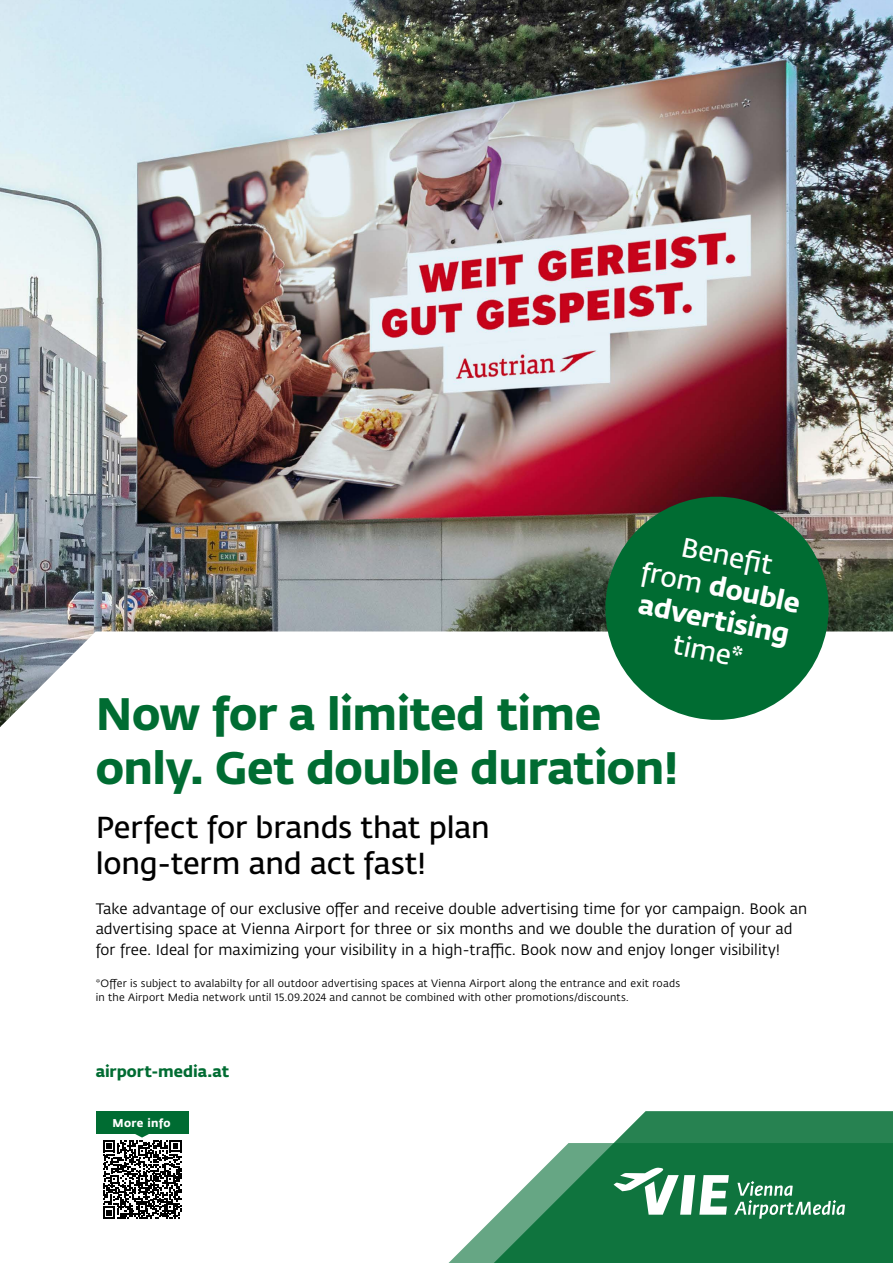
<style>
.page{position:relative;width:893px;height:1263px;background:#fff}
.page>*{position:absolute;margin:0;border:0;box-sizing:border-box;transform-origin:0 0}
.t1{font:700 45px/54px "Fedra Sans VIE";letter-spacing:-.015em;color:#006c32}
.t2{font:600 30px/36px "Fedra Sans VIE";letter-spacing:-.005em;color:#000}
.t3{font:700 27px/32.4px "Fedra Sans VIE";color:#fff;text-align:center}
.t4{font:700 15.75px "Fedra Sans VIE";color:#006c32}
.t5{font:15px/20.5px "Fedra Sans VIE";letter-spacing:.005em;color:#000}
.t6{font:700 11.25px "Fedra Sans VIE";letter-spacing:.03em;color:#fff}
.t7{font:10.5px/13.6px "Fedra Sans VIE";letter-spacing:.02em;color:#000}
.s1{font-weight:600}
</style>
<div class="page">
<img style="left:0;top:0;width:893px;height:631px">
<svg style="left:0;top:631px;width:893px;height:503px"></svg>
<svg style="left:384px;top:1111px;width:509px;height:152px"></svg>
<svg style="left:614px;top:1168px;width:231px;height:51px"></svg>
<svg style="left:595px;top:487px;width:244px;height:243px;fill:#006c32"></svg>
<div style="left:96px;top:1133px;width:92px;height:93px;background:#fff"></div>
<div style="left:96px;top:1111px;width:92px;height:22px;background:#006c32"></div>
<svg style="left:103px;top:1133px;width:78px;height:86px"></svg>
<h3 class="t3" style="left:651px;top:522px;width:163px;rotate:11deg"><span class="s1">Benefi t<br>from</span> double advertising <span class="s1">time</span>*</h3>
<h1 class="t1" style="left:96px;top:684px;width:585px">Now for a limited time only. Get double duration!</h1>
<h2 class="t2" style="left:96px;top:808px;width:395px">Perfect for brands that plan long-term and act fast!</h2>
<p class="t5" style="left:96px;top:898px;width:713px">Take advantage of our exclusive offer and receive double advertising time for yor campaign. Book an advertising space at Vienna Airport for three or six months and we double the duration of your ad for free. Ideal for maximizing your visibility in a high-traffic. Book now and enjoy longer visibility!</p>
<p class="t7" style="left:96px;top:976px;width:586px">*Offer is subject to avalabilty for all outdoor advertising spaces at Vienna Airport along the entrance and exit roads in the Airport Media network until 15.09.2024 and cannot be combined with other promotions/discounts.</p>
<p class="t4" style="left:96px;top:1059px;width:135px">airport-media.at</p>
<p class="t6" style="left:113px;top:1114px;width:60px">More info</p>
</div>
